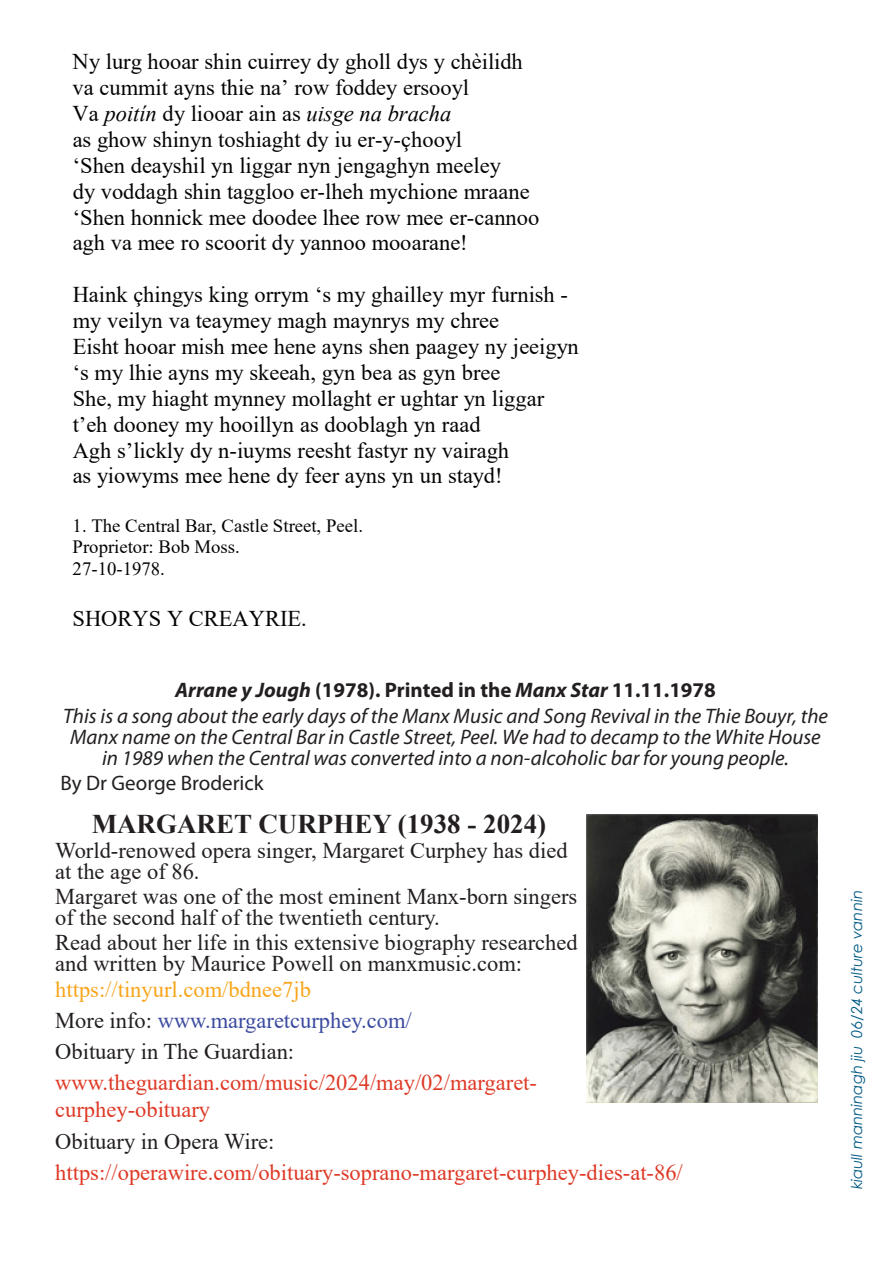
<style>
.page{position:relative;width:893px;height:1263px;background:#fff}
.page>*{position:absolute;margin:0;border:0;box-sizing:border-box;transform-origin:0 0}
.t1{font:700 27px "Times New Roman";color:#231f20}
.t2{font:22.5px/25.8px "Times New Roman";color:#040503}
.t3{font:22.5px/21px "Times New Roman";color:#231f20}
.t4{font:22.5px/27px "Times New Roman";color:#de3926}
.t5{font:italic 21px/25.2px "Myriad Pro";color:#231f20;text-align:center}
.t6{font:21px "Myriad Pro";color:#231f20}
.t7{font:18.75px/21.6px "Times New Roman";color:#040503}
.t8{font:italic 15px "Century Gothic";color:#005983}
.s1{font-style:italic}
.s2{font-weight:700}
.s3{font-weight:700;font-style:normal}
.s4{color:#f9a51b}
.s5{color:#3c4ba0}
</style>
<div class="page">
<img style="left:587px;top:815px;width:230px;height:287px">
<p class="t2" style="left:73px;top:51px;width:468px">Ny lurg hooar shin cuirrey dy gholl dys y chèilidh va cummit ayns thie na’ row foddey ersooyl<br>Va <span class="s1">poitín</span> dy liooar ain as <span class="s1">uisge na bracha<br></span>as ghow shinyn toshiaght dy iu er-y-çhooyl<br>‘Shen deayshil yn liggar nyn jengaghyn meeley<br>dy voddagh shin taggloo er-lheh mychione mraane ‘Shen honnick mee doodee lhee row mee er-cannoo agh va mee ro scoorit dy yannoo mooarane!</p>
<p class="t2" style="left:73px;top:284px;width:508px">Haink çhingys king orrym ‘s my ghailley myr furnish - my veilyn va teaymey magh maynrys my chree<br>Eisht hooar mish mee hene ayns shen paagey ny jeeigyn ‘s my lhie ayns my skeeah, gyn bea as gyn bree<br>She, my hiaght mynney mollaght er ughtar yn liggar t’eh dooney my hooillyn as dooblagh yn raad<br>Agh s’lickly dy n-iuyms reesht fastyr ny vairagh<br>as yiowyms mee hene dy feer ayns yn un stayd!</p>
<p class="t7" style="left:73px;top:516px;width:292px">1. The Central Bar, Castle Street, Peel.<br>Proprietor: Bob Moss.<br>27-10-1978.</p>
<p class="t2" style="left:73px;top:608px;width:236px">SHORYS Y CREAYRIE.</p>
<p class="t5" style="left:63px;top:677px;width:766px"><span class="s2">Arrane y Jough</span> <span class="s3">(1978). Printed in the</span> <span class="s2">Manx Star</span> <span class="s3">11.11.1978<br></span>This is a song about the early days of the Manx Music and Song Revival in the Thie Bouyr, the</p>
<p class="t5" style="left:70px;top:726px;width:752px;line-height:21px">Manx name on the Central Bar in Castle Street, Peel. We had to decamp to the White House in 1989 when the Central was converted into a non-alcoholic bar for young people.</p>
<p class="t6" style="left:61px;top:770px;width:205px">By Dr George Broderick</p>
<p class="t1" style="left:92px;top:804px;width:456px">MARGARET CURPHEY (1938 - 2024)</p>
<p class="t3" style="left:55px;top:839px;width:514px">World-renowed opera singer, Margaret Curphey has died at the age of 86.</p>
<p class="t3" style="left:55px;top:885px;width:523px">Margaret was one of the most eminent Manx-born singers of the second half of the twentieth century.</p>
<p class="t3" style="left:55px;top:932px;width:524px">Read about her life in this extensive biography researched and written by Maurice Powell on manxmusic.com:</p>
<p class="t3" style="left:55px;top:973px;width:358px;line-height:31.2px"><span class="s4">https://tinyurl.com/bdnee7jb<br></span>More info: <span class="s5">www.margaretcurphey.com/<br></span>Obituary in The Guardian:</p>
<p class="t4" style="left:55px;top:1069px;width:483px">www.theguardian.com/music/2024/may/02/margaret&shy;curphey-obituary</p>
<p class="t3" style="left:55px;top:1130px;width:221px">Obituary in Opera Wire:</p>
<p class="t4" style="left:55px;top:1158px;width:629px">https://operawire.com/obituary-soprano-margaret-curphey-dies-at-86/</p>
<p class="t8" style="left:846px;top:1189px;width:301px;rotate:-90deg">kiaull manninagh jiu 06/24 culture vannin</p>
</div>
